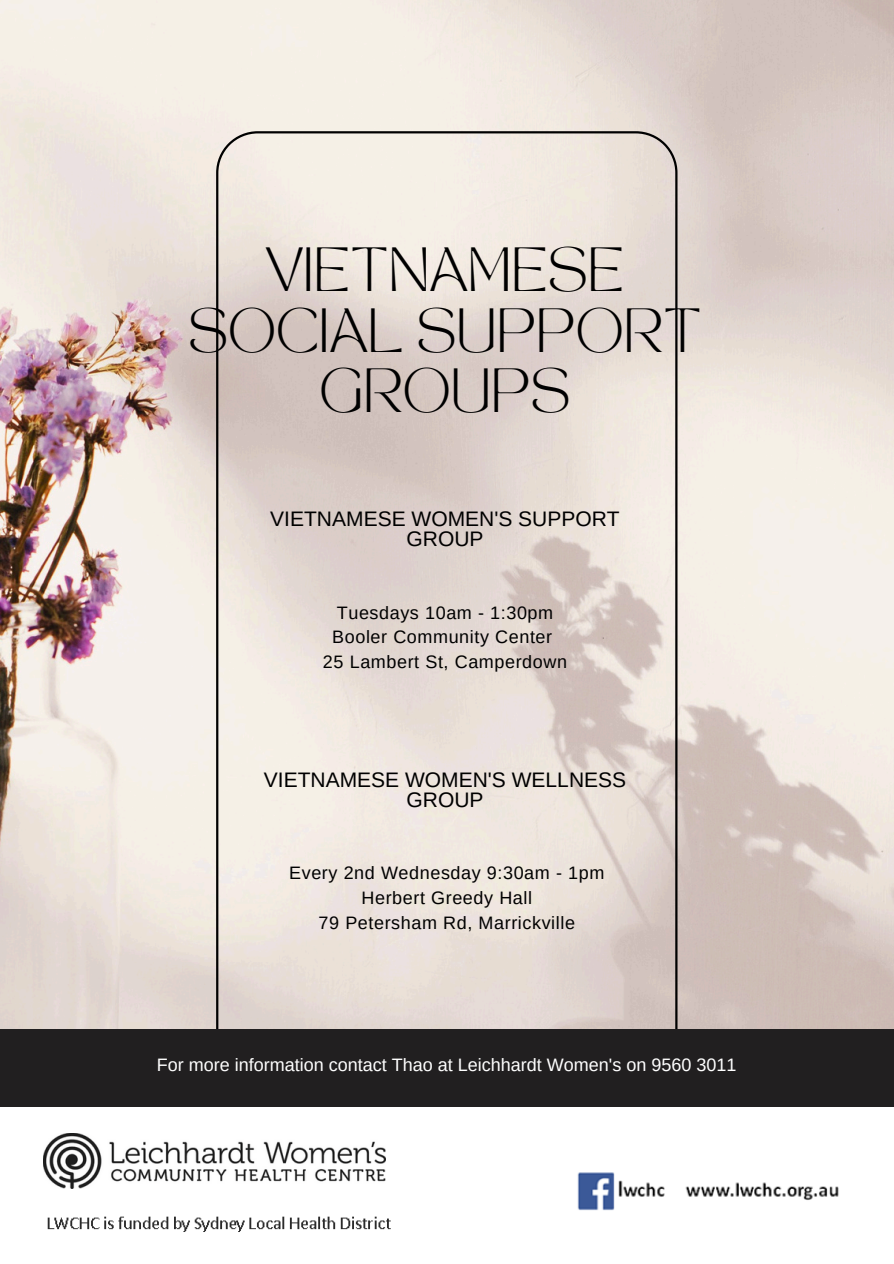
<style>
.page{position:relative;width:894px;height:1264px;background:#fff}
.page>*{position:absolute;margin:0;border:0;box-sizing:border-box;transform-origin:0 0}
.t1{font:43.65px/60.8px "TAN MONCHERI Regular";color:#000;text-align:center}
.t2{font:21px/20.2px "Arimo";color:#000;text-align:center}
.t3{font:18px "Arimo";letter-spacing:.03em;color:#000}
.t4{font:18px "Arimo";color:#fff}
</style>
<div class="page">
<img style="left:0;top:0;width:893px;height:1107px">
<svg style="left:216px;top:131px;width:461px;height:976px;background:#e3d8d2"></svg>
<img style="left:44px;top:1133px;width:341px;height:55px">
<div style="left:0;top:1029px;width:893px;height:77px;background:#211f20"></div>
<img style="left:577px;top:1172px;width:262px;height:38px">
<img style="left:47px;top:1216px;width:344px;height:16px">
<h1 class="t1" style="left:188px;top:247px;width:515px">VIETNAMESE<br>SOCIAL SUPPORT<br>GROUPS</h1>
<h2 class="t2" style="left:270px;top:508px;width:351px">VIETNAMESE WOMEN'S SUPPORT<br>GROUP</h2>
<p class="t3" style="left:337px;top:602px;width:218px">Tuesdays 10am - 1:30pm</p>
<p class="t3" style="left:332px;top:627px;width:221px">Booler Community Center</p>
<p class="t3" style="left:323px;top:651px;width:245px">25 Lambert St, Camperdown</p>
<p class="t2" style="left:264px;top:769px;width:364px">VIETNAMESE WOMEN'S WELLNESS<br>GROUP</p>
<p class="t3" style="left:289px;top:862px;width:317px">Every 2nd Wednesday 9:30am - 1pm</p>
<p class="t3" style="left:361px;top:887px;width:172px">Herbert Greedy Hall</p>
<p class="t3" style="left:318px;top:912px;width:258px">79 Petersham Rd, Marrickville</p>
<p class="t4" style="left:157px;top:1054px;width:581px">For more information contact Thao at Leichhardt Women's on 9560 3011</p>
</div>
